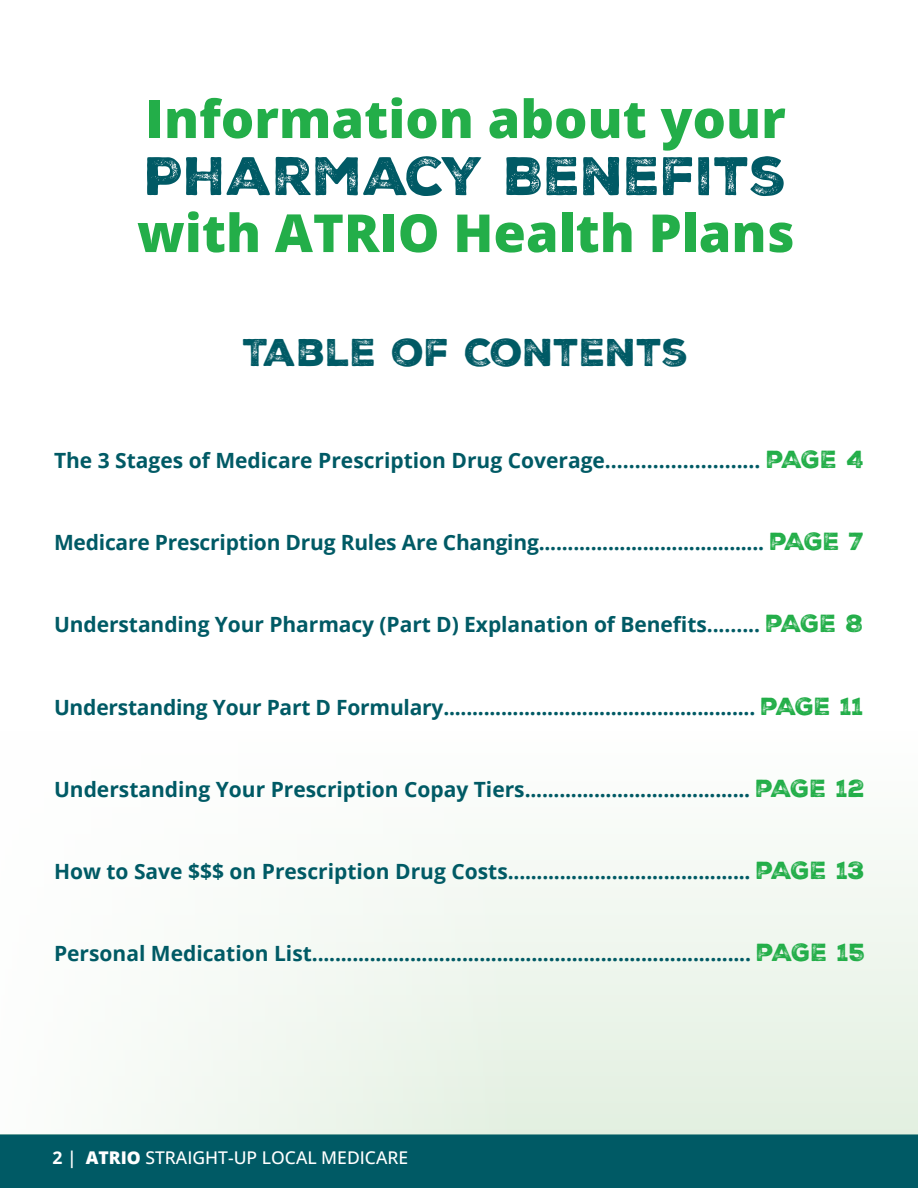
<style>
.page{position:relative;width:918px;height:1188px;background:#fff}
.page>*{position:absolute;margin:0;border:0;box-sizing:border-box;transform-origin:0 0}
.t1{font:800 52.5px/57px "Open Sans";color:#23ae49}
.t2{font:37.5px "Nexa Rust Sans Black 2";color:#005a65}
.t3{font:700 21px "Open Sans";color:#005a65}
.t4{font:500 17.55px "Open Sans";color:#fff}
.s1{font-family:"Nexa Rust Sans Black 2";font-weight:400;color:#005a65}
.s2{font-family:"Nexa Rust Sans Black 2";font-weight:400;font-size:24px;color:#23ae49}
.s3{font-weight:700}
.s4{font-weight:600}
.s5{font-weight:800}
</style>
<div class="page">
<div style="left:0;top:1134px;width:918px;height:54px;background:#005a65"></div>
<svg style="left:0;top:860px;width:918px;height:275px;fill:#ecf4ea"></svg>
<div style="left:0;top:0;width:523px;height:1134px;background:#fff"></div>
<h2 class="t1" style="left:137px;top:88px;width:659px">Information about your<br><span class="s1">PHARMACY BENEFITS </span>with ATRIO Health Plans</h2>
<h2 class="t2" style="left:243px;top:327px;width:447px">TABLE OF CONTENTS</h2>
<p class="t3" style="left:54px;top:446px;width:812px">The 3 Stages of Medicare Prescription Drug Coverage.......................... <span class="s2">PAGE 4</span></p>
<p class="t3" style="left:54px;top:528px;width:812px">Medicare Prescription Drug Rules Are Changing....................................... <span class="s2">PAGE 7</span></p>
<p class="t3" style="left:54px;top:610px;width:811px">Understanding Your Pharmacy (Part D) Explanation of Benefits......... <span class="s2">PAGE 8</span></p>
<p class="t3" style="left:54px;top:692px;width:811px">Understanding Your Part D Formulary...................................................... <span class="s2">PAGE 11</span></p>
<p class="t3" style="left:54px;top:774px;width:812px">Understanding Your Prescription Copay Tiers....................................... <span class="s2">PAGE 12</span></p>
<p class="t3" style="left:54px;top:857px;width:812px">How to Save $$$ on Prescription Drug Costs.......................................... <span class="s2">PAGE 13</span></p>
<p class="t3" style="left:54px;top:939px;width:813px">Personal Medication List............................................................................ <span class="s2">PAGE 15</span></p>
<p class="t4" style="left:52px;top:1145px;width:357px"><span class="s3">2</span> <span class="s4">|</span> <span class="s5">ATRIO</span> STRAIGHT-UP LOCAL MEDICARE</p>
</div>
